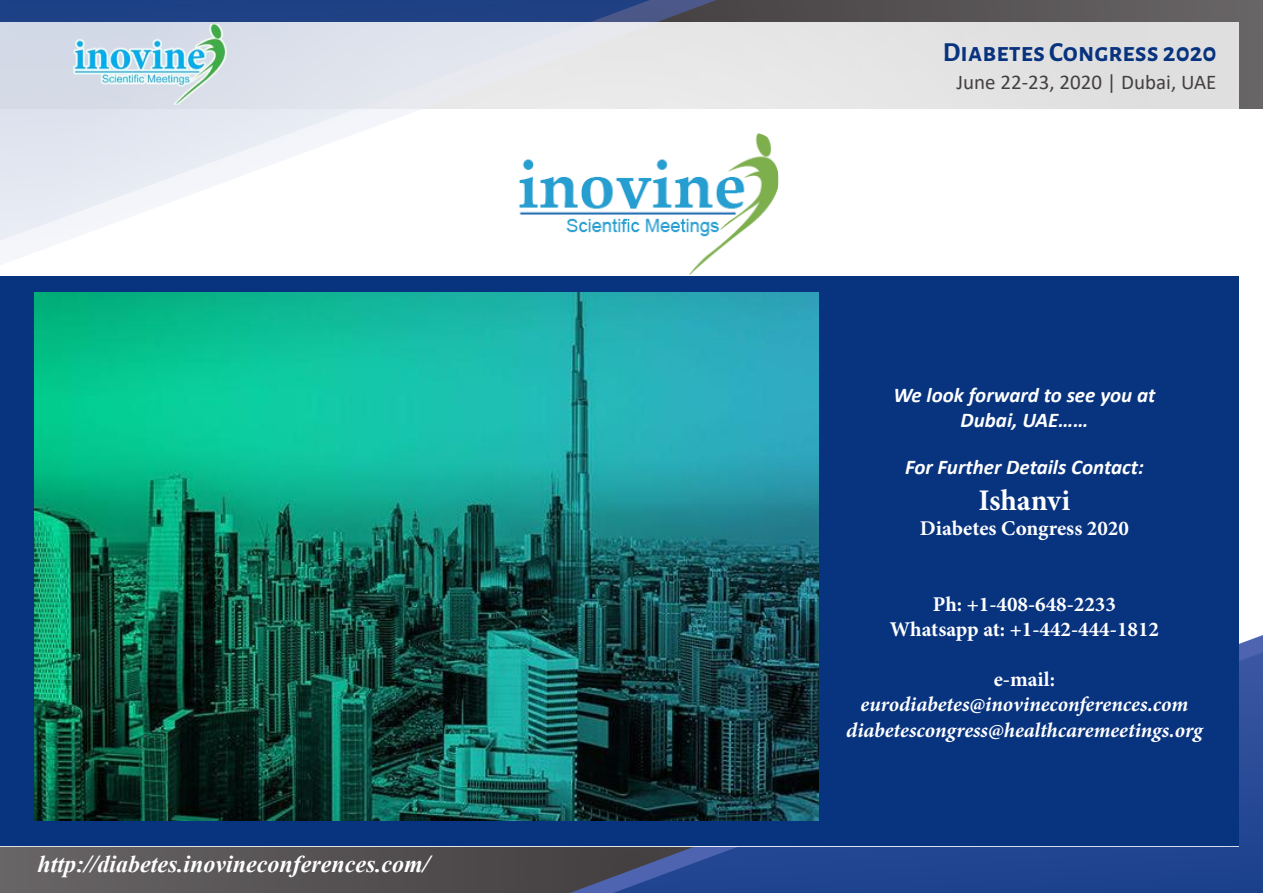
<style>
.page{position:relative;width:1263px;height:893px;background:#fff}
.page>*{position:absolute;margin:0;border:0;box-sizing:border-box;transform-origin:0 0}
.t1{font:700 30px "Minion Pro";letter-spacing:-.005em;color:#fff}
.t2{font:700 27px "Alegreya Sans SC";color:#07337f}
.t3{font:italic 700 24px "Times New Roman";color:#fff}
.t4{font:italic 700 21px/25.2px "Minion Pro";letter-spacing:-.005em;color:#fff;text-align:center}
.t5{font:700 21px/25.2px "Minion Pro";color:#fff;text-align:center}
.t6{font:italic 700 21px/25.2px "Calibri";color:#fff;text-align:center}
.t7{font:21px "Calibri";color:#444041}
</style>
<div class="page">
<svg style="left:716px;top:0;width:547px;height:108px;fill:#5c5859"></svg>
<svg style="left:1px;top:847px;width:569px;height:46px;fill:#585455"></svg>
<div style="left:0;top:0;width:650px;height:241px;background:#1f4085"></div>
<svg style="left:613px;top:652px;width:650px;height:241px;fill:#204490"></svg>
<svg style="left:1px;top:22px;width:1238px;height:223px"></svg>
<img style="left:68px;top:25px;width:160px;height:80px">
<div style="left:0;top:276px;width:1239px;height:570px;background:#07337f"></div>
<img style="left:485px;top:133px;width:293px;height:142px">
<img style="left:34px;top:293px;width:785px;height:528px">
<p class="t3" style="left:38px;top:847px;width:393px">http://diabetes.inovineconferences.com/</p>
<p class="t2" style="left:943px;top:32px;width:275px">Diabetes Congress 2020</p>
<p class="t7" style="left:956px;top:67px;width:261px">June 22-23, 2020 | Dubai, UAE</p>
<p class="t6" style="left:893px;top:382px;width:264px">We look forward to see you at<br>Dubai, UAE……</p>
<p class="t6" style="left:905px;top:453px;width:240px">For Further Details Contact:</p>
<h1 class="t1" style="left:978px;top:479px;width:94px">Ishanvi</h1>
<p class="t5" style="left:920px;top:515px;width:210px">Diabetes Congress 2020</p>
<p class="t5" style="left:890px;top:591px;width:271px">Ph: +1-408-648-2233<br>Whatsapp at: +1-442-444-1812</p>
<p class="t5" style="left:994px;top:667px;width:63px">e-mail:</p>
<p class="t4" style="left:846px;top:692px;width:358px">eurodiabetes@inovineconferences.com diabetescongress@healthcaremeetings.org</p>
</div>
